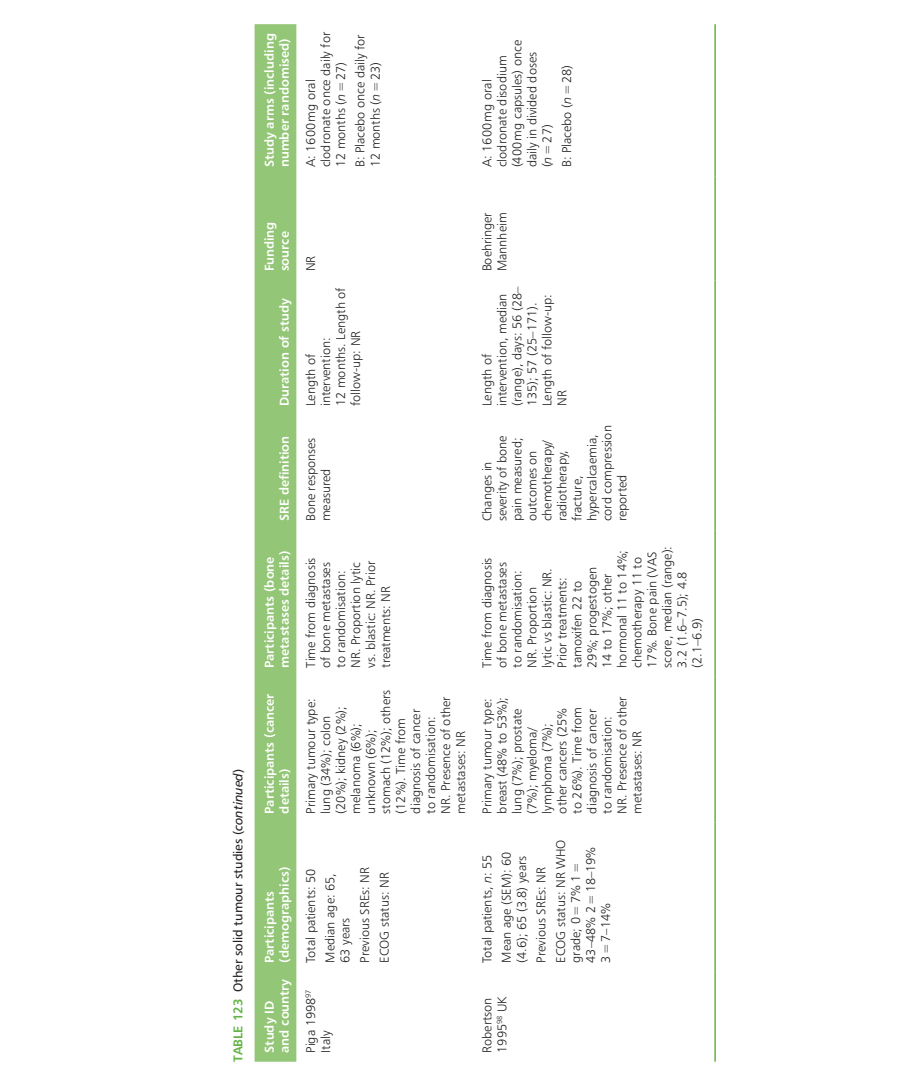
<style>
.page{position:relative;width:919px;height:1079px;background:#fff}
.page>*{position:absolute;margin:0;border:0;box-sizing:border-box;transform-origin:0 0}
._7_2_Table_text__Tab{font:12.75px/15px "Humanist 777 BT Light B";color:#231f20}
._7_10_Table_head__Ta{font:12.75px/15px "Humanist 777 BT Bold B";color:#fff}
._7_0_Table_legend__T{font:12.75px "Humanist 777 BT Roman B";color:#231f20}
.s1{font-family:"Humanist 777 BT Bold B";color:#63b445}
.s2{font-family:"Humanist 777 BT Italic B"}
.s3{font-family:"Humanist 777 BT Light Italic B"}
</style>
<div class="page">
<div style="left:254px;top:24px;width:42px;height:1037px;background:#93c676"></div>
<hr style="left:714px;top:971px;width:1px;height:90px;background:#63b445">
<hr style="left:714px;top:822px;width:1px;height:149px;background:#63b445">
<hr style="left:714px;top:676px;width:1px;height:146px;background:#63b445">
<hr style="left:714px;top:530px;width:1px;height:146px;background:#63b445">
<hr style="left:714px;top:415px;width:1px;height:115px;background:#63b445">
<hr style="left:714px;top:280px;width:1px;height:135px;background:#63b445">
<hr style="left:714px;top:176px;width:1px;height:104px;background:#63b445">
<hr style="left:714px;top:24px;width:1px;height:152px;background:#63b445">
<p class="_7_0_Table_legend__T" style="left:230px;top:1061px;width:294px;rotate:-90deg"><span class="s1">TABLE 123</span> Other solid tumour studies (<span class="s2">continued</span>)</p>
<p class="_7_10_Table_head__Ta" style="left:261px;top:167px;width:135px;rotate:-90deg">Study arms (including number randomised)</p>
<p class="_7_2_Table_text__Tab" style="left:303px;top:167px;width:137px;rotate:-90deg">A: 1600mg oral clodronate once daily for<br>12 months (<span class="s3">n</span>=27)</p>
<p class="_7_2_Table_text__Tab" style="left:352px;top:167px;width:134px;rotate:-90deg">B: Placebo once daily for<br>12 months (<span class="s3">n</span>=23)</p>
<p class="_7_2_Table_text__Tab" style="left:479px;top:167px;width:129px;rotate:-90deg">A: 1600mg oral clodronate disodium (400mg capsules) once daily in divided doses (<span class="s3">n</span>=27)</p>
<p class="_7_2_Table_text__Tab" style="left:559px;top:167px;width:104px;rotate:-90deg">B: Placebo (<span class="s3">n</span>=28)</p>
<p class="_7_10_Table_head__Ta" style="left:261px;top:271px;width:51px;rotate:-90deg">Funding source</p>
<p class="_7_10_Table_head__Ta" style="left:276px;top:406px;width:110px;rotate:-90deg">Duration of study</p>
<p class="_7_10_Table_head__Ta" style="left:276px;top:521px;width:87px;rotate:-90deg">SRE definition</p>
<p class="_7_10_Table_head__Ta" style="left:261px;top:667px;width:118px;rotate:-90deg">Participants (bone metastases details)</p>
<p class="_7_10_Table_head__Ta" style="left:261px;top:813px;width:121px;rotate:-90deg">Participants (cancer details)</p>
<p class="_7_2_Table_text__Tab" style="left:303px;top:271px;width:17px;rotate:-90deg">NR</p>
<p class="_7_2_Table_text__Tab" style="left:303px;top:406px;width:120px;rotate:-90deg">Length of intervention:<br>12 months. Length of follow-up: NR</p>
<p class="_7_2_Table_text__Tab" style="left:303px;top:521px;width:85px;rotate:-90deg">Bone responses measured</p>
<p class="_7_2_Table_text__Tab" style="left:303px;top:667px;width:112px;rotate:-90deg">Time from diagnosis of bone metastases to randomisation:<br>NR. Proportion lytic vs. blastic: NR. Prior treatments: NR</p>
<p class="_7_2_Table_text__Tab" style="left:303px;top:813px;width:125px;rotate:-90deg">Primary tumour type: lung (34%); colon (20%); kidney (2%); melanoma (6%); unknown (6%); stomach (12%); others (12%). Time from diagnosis of cancer<br>to randomisation:<br>NR. Presence of other metastases: NR</p>
<p class="_7_10_Table_head__Ta" style="left:261px;top:962px;width:97px;rotate:-90deg">Participants (demographics)</p>
<p class="_7_10_Table_head__Ta" style="left:261px;top:1052px;width:75px;rotate:-90deg">Study ID and country</p>
<p class="_7_2_Table_text__Tab" style="left:303px;top:962px;width:95px;rotate:-90deg">Total patients: 50</p>
<p class="_7_2_Table_text__Tab" style="left:322px;top:962px;width:91px;rotate:-90deg">Median age: 65,<br>63 years</p>
<p class="_7_2_Table_text__Tab" style="left:357px;top:962px;width:97px;rotate:-90deg">Previous SREs: NR</p>
<p class="_7_2_Table_text__Tab" style="left:376px;top:962px;width:92px;rotate:-90deg">ECOG status: NR</p>
<p class="_7_2_Table_text__Tab" style="left:303px;top:1052px;width:65px;rotate:-90deg">Piga 1998<sup>97<br></sup>Italy</p>
<p class="_7_2_Table_text__Tab" style="left:479px;top:271px;width:61px;rotate:-90deg">Boehringer<br>Mannheim</p>
<p class="_7_2_Table_text__Tab" style="left:479px;top:406px;width:121px;rotate:-90deg">Length of intervention, median (range), days: 56 (28–<br>135); 57 (25–171).<br>Length of follow-up:<br>NR</p>
<p class="_7_2_Table_text__Tab" style="left:479px;top:521px;width:97px;rotate:-90deg">Changes in severity of bone pain measured; outcomes on chemotherapy/ radiotherapy, fracture, hypercalcaemia, cord compression reported</p>
<p class="_7_2_Table_text__Tab" style="left:479px;top:667px;width:123px;rotate:-90deg">Time from diagnosis of bone metastases<br>to randomisation:<br>NR. Proportion<br>lytic vs blastic: NR.<br>Prior treatments: tamoxifen 22 to<br>29%; progestogen<br>14 to 17%; other hormonal 11 to 14%; chemotherapy 11 to<br>17%. Bone pain (VAS score, median (range):<br>3.2 (1.6–7.5); 4.8 (2.1–6.9)</p>
<p class="_7_2_Table_text__Tab" style="left:479px;top:813px;width:118px;rotate:-90deg">Primary tumour type: breast (48% to 53%); lung (7%); prostate (7%); myeloma/ lymphoma (7%); other cancers (25% to 26%). Time from diagnosis of cancer to randomisation:<br>NR. Presence of other metastases: NR</p>
<p class="_7_2_Table_text__Tab" style="left:479px;top:962px;width:110px;rotate:-90deg">Total patients, <span class="s3">n</span>: 55</p>
<p class="_7_2_Table_text__Tab" style="left:499px;top:962px;width:112px;rotate:-90deg">Mean age (SEM): 60 (4.6); 65 (3.8) years</p>
<p class="_7_2_Table_text__Tab" style="left:533px;top:962px;width:97px;rotate:-90deg">Previous SREs: NR</p>
<p class="_7_2_Table_text__Tab" style="left:553px;top:962px;width:125px;rotate:-90deg">ECOG status: NR WHO grade; 0=7% 1=<br>43–48% 2=18–19%<br>3=7–14%</p>
<p class="_7_2_Table_text__Tab" style="left:479px;top:1052px;width:58px;rotate:-90deg">Robertson<br>1995<sup>98</sup> UK</p>
</div>
